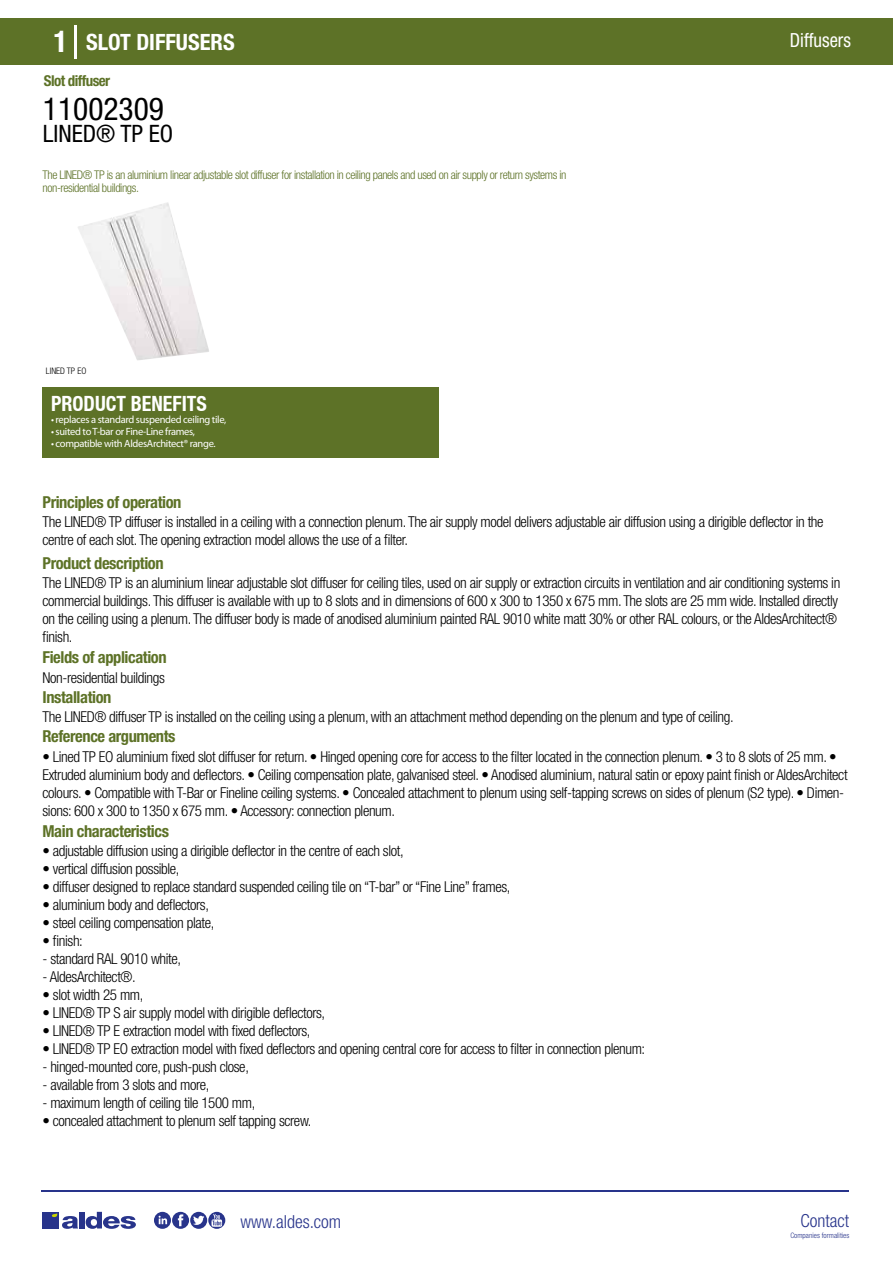
<style>
.page{position:relative;width:893px;height:1263px;background:#fff}
.page>*{position:absolute;margin:0;border:0;box-sizing:border-box;transform-origin:0 0}
.t1{font:condensed 31.5px "Helvetica Neue LT Std";color:#000}
.t2{font:condensed 24px "Helvetica Neue LT Std";color:#000}
.t3{font:700 condensed 22.5px "Helvetica Neue LT Std";color:#fff}
.t4{font:700 condensed 21px "Helvetica Neue";color:#fff;scale:.95 1}
.t5{font:condensed 19.5px "Helvetica Neue LT Std";color:#fff;scale:.95 1}
.t6{font:300 condensed 18px "Helvetica Neue";color:#28348b}
.t7{font:700 condensed 16.5px "Helvetica Neue LT Std";letter-spacing:-.025em;color:#5d7227}
.t8{font:300 condensed 15px/18px "Helvetica Neue LT Std";letter-spacing:-.025em;color:#000}
.t9{font:700 condensed 15px "Helvetica Neue LT Std";letter-spacing:-.035em;color:#5d7227}
.t10{font:300 condensed 12px/13.5px "Helvetica Neue LT Std";letter-spacing:-.035em;color:#5d7227}
.t11{font:10.5px "Myriad Pro";letter-spacing:-.03em;color:#fff}
.t12{font:300 condensed 9px "Helvetica Neue";color:#000}
.t13{font:300 condensed 7.5px "Helvetica Neue";color:#28348b}
.s1{font-size:30px}
</style>
<div class="page">
<div style="left:0;top:18px;width:893px;height:46px;background:#5d7227"></div>
<div style="left:43px;top:387px;width:396px;height:70px;background:#5d7227"></div>
<hr style="left:74px;top:25px;width:2px;height:33px;background:#fff">
<svg style="left:78px;top:202px;width:131px;height:158px"></svg>
<hr style="left:41px;top:1190px;width:808px;height:1px;background:#28348b">
<svg style="left:154px;top:1212px;width:71px;height:17px"></svg>
<div style="left:42px;top:1212px;width:17px;height:16px;background:#28348b"></div>
<div style="left:79px;top:1212px;width:5px;height:16px;background:#28348b"></div>
<svg style="left:86px;top:1212px;width:50px;height:17px"></svg>
<svg style="left:52px;top:1213px;width:26px;height:16px"></svg>
<h3 class="t3" style="left:54px;top:28px;width:183px"><span class="s1">1</span> SLOT DIFFUSERS</h3>
<h3 class="t5" style="left:790px;top:29px;width:66px">Diffusers</h3>
<p class="t9" style="left:44px;top:71px;width:68px">Slot diffuser</p>
<h1 class="t1" style="left:43px;top:91px;width:122px">11002309</h1>
<h2 class="t2" style="left:43px;top:120px;width:132px">LINED® TP EO</h2>
<p class="t10" style="left:43px;top:167px;width:525px">The LINED® TP is an aluminium linear adjustable slot diffuser for installation in ceiling panels and used on air supply or return systems in non-residential buildings.</p>
<p class="t12" style="left:46px;top:365px;width:42px">LINED TP EO</p>
<p class="t12" style="left:50px;top:365px;width:51px">ined TP diffuser</p>
<h3 class="t4" style="left:51px;top:391px;width:166px">PRODUCT BENEFITS</h3>
<p class="t11" style="left:51px;top:413px;width:177px">• replaces a standard suspended ceiling tile,</p>
<p class="t11" style="left:51px;top:425px;width:146px">• suited to T-bar or Fine-Line frames,</p>
<p class="t11" style="left:51px;top:437px;width:166px">• compatible with AldesArchitect® range.</p>
<p class="t7" style="left:43px;top:492px;width:140px">Principles of operation</p>
<p class="t8" style="left:43px;top:513px;width:783px">The LINED® TP diffuser is installed in a ceiling with a connection plenum. The air supply model delivers adjustable air diffusion using a dirigible deflector in the centre of each slot. The opening extraction model allows the use of a filter.</p>
<p class="t8" style="left:43px;top:573px;width:799px">The LINED® TP is an aluminium linear adjustable slot diffuser for ceiling tiles, used on air supply or extraction circuits in ventilation and air conditioning systems in commercial buildings. This diffuser is available with up to 8 slots and in dimensions of 600 x 300 to 1350 x 675 mm. The slots are 25 mm wide. Installed directly on the ceiling using a plenum. The diffuser body is made of anodised aluminium painted RAL 9010 white matt 30% or other RAL colours, or the AldesArchitect® finish.</p>
<p class="t8" style="left:43px;top:668px;width:124px">Non-residential buildings</p>
<p class="t8" style="left:43px;top:708px;width:693px">The LINED® diffuser TP is installed on the ceiling using a plenum, with an attachment method depending on the plenum and type of ceiling.</p>
<p class="t7" style="left:43px;top:553px;width:123px">Product description</p>
<p class="t7" style="left:43px;top:647px;width:126px">Fields of application</p>
<p class="t7" style="left:43px;top:687px;width:70px">Installation</p>
<p class="t7" style="left:43px;top:726px;width:135px">Reference arguments</p>
<p class="t8" style="left:43px;top:747px;width:807px">• Lined TP EO aluminium fixed slot diffuser for return. • Hinged opening core for access to the filter located in the connection plenum. • 3 to 8 slots of 25 mm. • Extruded aluminium body and deflectors. • Ceiling compensation plate, galvanised steel. • Anodised aluminium, natural satin or epoxy paint finish or AldesArchitect colours. • Compatible with T-Bar or Fineline ceiling systems. • Concealed attachment to plenum using self-tapping screws on sides of plenum (S2 type). • Dimen&shy;sions: 600 x 300 to 1350 x 675 mm. • Accessory: connection plenum.</p>
<p class="t7" style="left:43px;top:821px;width:128px">Main characteristics</p>
<p class="t8" style="left:43px;top:842px;width:363px">• adjustable diffusion using a dirigible deflector in the centre of each slot,</p>
<p class="t8" style="left:43px;top:860px;width:139px">• vertical diffusion possible,</p>
<p class="t8" style="left:43px;top:878px;width:469px">• diffuser designed to replace standard suspended ceiling tile on “T-bar” or “Fine Line” frames,</p>
<p class="t8" style="left:43px;top:896px;width:168px">• aluminium body and deflectors,</p>
<p class="t8" style="left:43px;top:914px;width:173px">• steel ceiling compensation plate,</p>
<p class="t8" style="left:43px;top:932px;width:42px">• finish:</p>
<p class="t8" style="left:43px;top:950px;width:140px">- standard RAL 9010 white,</p>
<p class="t8" style="left:43px;top:968px;width:95px">- AldesArchitect®.</p>
<p class="t8" style="left:43px;top:986px;width:102px">• slot width 25 mm,</p>
<p class="t8" style="left:43px;top:1004px;width:284px">• LINED® TP S air supply model with dirigible deflectors,</p>
<p class="t8" style="left:43px;top:1022px;width:270px">• LINED® TP E extraction model with fixed deflectors,</p>
<p class="t8" style="left:43px;top:1040px;width:604px">• LINED® TP EO extraction model with fixed deflectors and opening central core for access to filter in connection plenum:</p>
<p class="t8" style="left:43px;top:1058px;width:208px">- hinged-mounted core, push-push close,</p>
<p class="t8" style="left:43px;top:1076px;width:168px">- available from 3 slots and more,</p>
<p class="t8" style="left:43px;top:1094px;width:214px">- maximum length of ceiling tile 1500 mm,</p>
<p class="t8" style="left:43px;top:1112px;width:271px">• concealed attachment to plenum self tapping screw.</p>
<p class="t6" style="left:240px;top:1211px;width:102px">www.aldes.com</p>
<p class="t6" style="left:800px;top:1211px;width:50px">Contact</p>
<p class="t13" style="left:790px;top:1230px;width:60px">Companies formalities</p>
</div>
